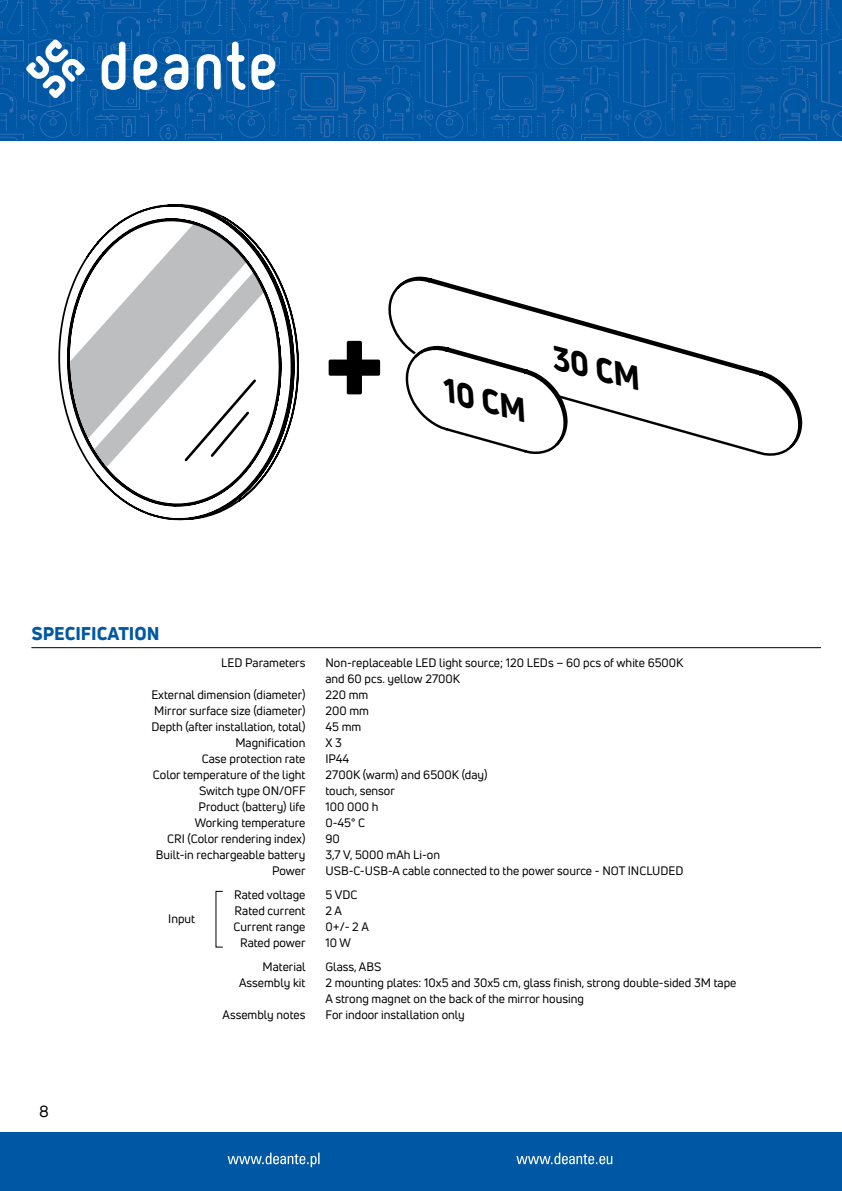
<style>
.page{position:relative;width:842px;height:1191px;background:#fff}
.page>*{position:absolute;margin:0;border:0;box-sizing:border-box;transform-origin:0 0}
.t1{font:800 106.2px "Uni Neue";color:#000;scale:1.04 1}
.t2{font:italic 800 31.8px "Uni Neue";color:#000}
.t3{font:800 18px "Uni Neue";color:#0058a4}
.t4{font:16px "Uni Neue";color:#000}
.t5{font:12px/16px "Uni Neue";color:#000}
</style>
<div class="page">
<div style="left:0;top:1132px;width:842px;height:59px;background:#0058a4"></div>
<svg style="left:228px;top:1152px;width:384px;height:15px"></svg>
<svg style="left:0;top:0;width:771px;height:140px;background:#055aa6"></svg>
<svg style="left:293px;top:72px;width:88px;height:68px;background:#085ba6"></svg>
<svg style="left:581px;top:0;width:76px;height:41px;background:#065aa5"></svg>
<svg style="left:771px;top:0;width:71px;height:140px;background:#065aa5"></svg>
<img style="left:0;top:13px;width:293px;height:4px">
<img style="left:13px;top:71px;width:278px;height:50px">
<img style="left:390px;top:41px;width:177px;height:25px">
<img style="left:626px;top:7px;width:147px;height:16px">
<img style="left:581px;top:113px;width:163px;height:24px">
<img style="left:792px;top:7px;width:50px;height:28px">
<svg style="left:26px;top:40px;width:59px;height:58px"></svg>
<svg style="left:102px;top:42px;width:24px;height:48px"></svg>
<svg style="left:197px;top:54px;width:24px;height:35px"></svg>
<svg style="left:133px;top:54px;width:24px;height:36px"></svg>
<svg style="left:164px;top:54px;width:24px;height:36px"></svg>
<svg style="left:227px;top:42px;width:48px;height:48px"></svg>
<svg style="left:58px;top:204px;width:241px;height:317px"></svg>
<svg style="left:68px;top:222px;width:196px;height:245px"></svg>
<hr style="left:31px;top:647px;width:790px;height:1px;background:#000">
<svg style="left:388px;top:276px;width:415px;height:180px"></svg>
<svg style="left:404px;top:345px;width:165px;height:110px"></svg>
<h3 class="t3" style="left:31px;top:621px;width:130px">SPECIFICATION</h3>
<h1 class="t1" style="left:280px;top:402px;width:68px;rotate:-90deg">+</h1>
<h2 class="t2" style="left:453px;top:369px;width:86px;rotate:15deg">10 CM</h2>
<h2 class="t2" style="left:562px;top:336px;width:91px;rotate:15deg">30 CM</h2>
<h3 class="t4" style="left:39px;top:1100px;width:11px">8</h3>
<p class="t5" style="left:221px;top:655px;width:86px">LED Parameters</p>
<p class="t5" style="left:325px;top:655px;width:360px">Non-replaceable LED light source; 120 LEDs – 60 pcs of white 6500K and 60 pcs. yellow 2700K</p>
<p class="t5" style="left:151px;top:687px;width:156px">External dimension (diameter)</p>
<p class="t5" style="left:325px;top:687px;width:44px">220 mm</p>
<p class="t5" style="left:154px;top:703px;width:153px">Mirror surface size (diameter)</p>
<p class="t5" style="left:325px;top:703px;width:45px">200 mm</p>
<p class="t5" style="left:151px;top:719px;width:156px">Depth (after installation, total)</p>
<p class="t5" style="left:325px;top:719px;width:37px">45 mm</p>
<p class="t5" style="left:235px;top:735px;width:72px">Magnification</p>
<p class="t5" style="left:325px;top:735px;width:18px">X 3</p>
<p class="t5" style="left:202px;top:751px;width:105px">Case protection rate</p>
<p class="t5" style="left:325px;top:751px;width:25px">IP44</p>
<p class="t5" style="left:153px;top:767px;width:154px">Color temperature of the light</p>
<p class="t5" style="left:325px;top:767px;width:164px">2700K (warm) and 6500K (day)</p>
<p class="t5" style="left:199px;top:783px;width:108px">Switch type ON/OFF</p>
<p class="t5" style="left:325px;top:783px;width:71px">touch, sensor</p>
<p class="t5" style="left:199px;top:799px;width:108px">Product (battery) life</p>
<p class="t5" style="left:325px;top:799px;width:54px">100 000 h</p>
<p class="t5" style="left:195px;top:815px;width:112px">Working temperature</p>
<p class="t5" style="left:325px;top:815px;width:41px">0-45° C</p>
<p class="t5" style="left:167px;top:831px;width:140px">CRI (Color rendering index)</p>
<p class="t5" style="left:325px;top:831px;width:16px">90</p>
<p class="t5" style="left:156px;top:847px;width:151px">Built-in rechargeable battery</p>
<p class="t5" style="left:325px;top:847px;width:116px">3,7 V, 5000 mAh Li-on</p>
<p class="t5" style="left:272px;top:863px;width:35px">Power</p>
<p class="t5" style="left:325px;top:863px;width:360px">USB-C-USB-A cable connected to the power source - NOT INCLUDED</p>
<p class="t5" style="left:234px;top:887px;width:73px">Rated voltage</p>
<p class="t5" style="left:325px;top:887px;width:33px">5 VDC</p>
<p class="t5" style="left:235px;top:903px;width:72px">Rated current</p>
<p class="t5" style="left:325px;top:903px;width:18px">2 A</p>
<p class="t5" style="left:233px;top:919px;width:73px">Current range</p>
<p class="t5" style="left:325px;top:919px;width:45px">0+/- 2 A</p>
<p class="t5" style="left:240px;top:935px;width:67px">Rated power</p>
<p class="t5" style="left:325px;top:935px;width:27px">10 W</p>
<p class="t5" style="left:263px;top:959px;width:45px">Material</p>
<p class="t5" style="left:325px;top:959px;width:57px">Glass, ABS</p>
<p class="t5" style="left:239px;top:975px;width:68px">Assembly kit</p>
<p class="t5" style="left:325px;top:975px;width:412px">2 mounting plates: 10x5 and 30x5 cm, glass finish, strong double-sided 3M tape<br>A strong magnet on the back of the mirror housing</p>
<p class="t5" style="left:223px;top:1007px;width:84px">Assembly notes</p>
<p class="t5" style="left:325px;top:1007px;width:141px">For indoor installation only</p>
<p class="t5" style="left:168px;top:910px;width:28px">Input</p>
</div>
